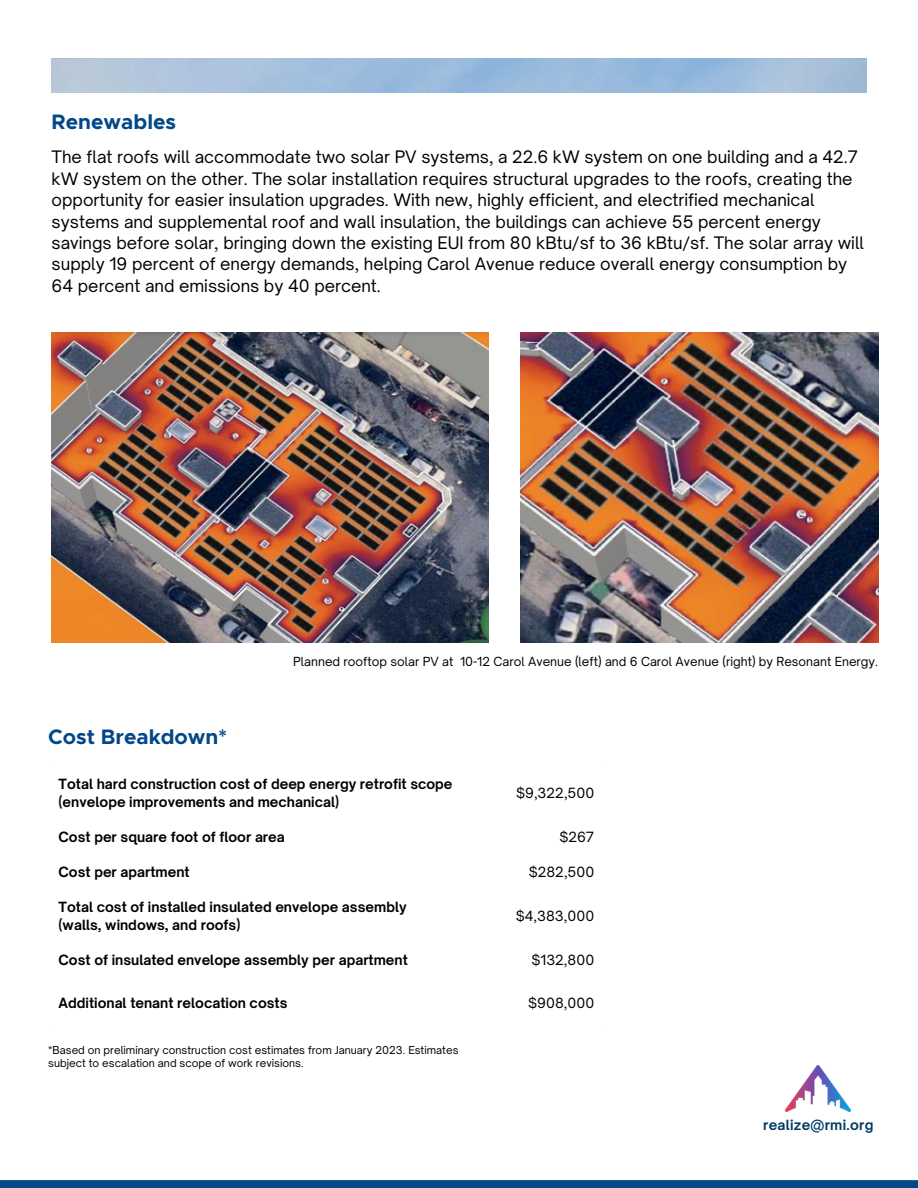
<style>
.page{position:relative;width:918px;height:1188px;background:#fff}
.page>*{position:absolute;margin:0;border:0;box-sizing:border-box;transform-origin:0 0}
.t1{font:700 21px "Metropolis";color:#024787}
.t2{font:16.5px/21.3px "Open Sauce One";color:#000}
.t3{font:700 13.5px/18px "Open Sauce One";color:#000}
.t4{font:13.5px "Open Sauce One";color:#000}
.t5{font:700 13.5px "Open Sauce One";letter-spacing:.02em;color:#003b63}
.t6{font:12px "Open Sauce One";color:#000}
.t7{font:10.5px/13.2px "Open Sauce One";color:#000}
</style>
<div class="page">
<div style="left:0;top:1180px;width:918px;height:8px;background:#024787"></div>
<svg style="left:52px;top:59px;width:814px;height:33px;background:#a1bedc"></svg>
<img style="left:786px;top:1065px;width:65px;height:46px">
<img style="left:520px;top:332px;width:358px;height:311px">
<img style="left:52px;top:332px;width:436px;height:311px">
<p class="t1" style="left:52px;top:113px;width:126px">Renewables</p>
<p class="t2" style="left:52px;top:147px;width:814px">The flat roofs will accommodate two solar PV systems, a 22.6 kW system on one building and a 42.7 kW system on the other. The solar installation requires structural upgrades to the roofs, creating the opportunity for easier insulation upgrades. With new, highly efficient, and electrified mechanical systems and supplemental roof and wall insulation, the buildings can achieve 55 percent energy savings before solar, bringing down the existing EUI from 80 kBtu/sf to 36 kBtu/sf. The solar array will supply 19 percent of energy demands, helping Carol Avenue reduce overall energy consumption by 64 percent and emissions by 40 percent.</p>
<p class="t1" style="left:48px;top:727px;width:180px">Cost Breakdown*</p>
<p class="t6" style="left:293px;top:654px;width:586px">Planned rooftop solar PV at 10-12 Carol Avenue (left) and 6 Carol Avenue (right) by Resonant Energy.</p>
<h1 class="t3" style="left:59px;top:775px;width:396px">Total hard construction cost of deep energy retrofit scope (envelope improvements and mechanical)</h1>
<h2 class="t4" style="left:516px;top:785px;width:80px">$9,322,500</h2>
<p class="t3" style="left:59px;top:828px;width:228px">Cost per square foot of floor area</p>
<p class="t4" style="left:559px;top:829px;width:36px">$267</p>
<h4 class="t3" style="left:59px;top:863px;width:133px">Cost per apartment</h4>
<h1 class="t4" style="left:529px;top:864px;width:67px">$282,500</h1>
<p class="t3" style="left:59px;top:898px;width:350px">Total cost of installed insulated envelope assembly</p>
<p class="t3" style="left:59px;top:916px;width:183px">(walls, windows, and roofs)</p>
<p class="t4" style="left:516px;top:908px;width:80px">$4,383,000</p>
<p class="t3" style="left:59px;top:951px;width:351px">Cost of insulated envelope assembly per apartment</p>
<p class="t4" style="left:531px;top:951px;width:64px">$132,800</p>
<p class="t3" style="left:59px;top:994px;width:230px">Additional tenant relocation costs</p>
<p class="t4" style="left:528px;top:994px;width:68px">$908,000</p>
<p class="t7" style="left:48px;top:1043px;width:412px">*Based on preliminary construction cost estimates from January 2023. Estimates subject to escalation and scope of work revisions.</p>
<p class="t5" style="left:763px;top:1116px;width:112px">realize@rmi.org</p>
</div>
